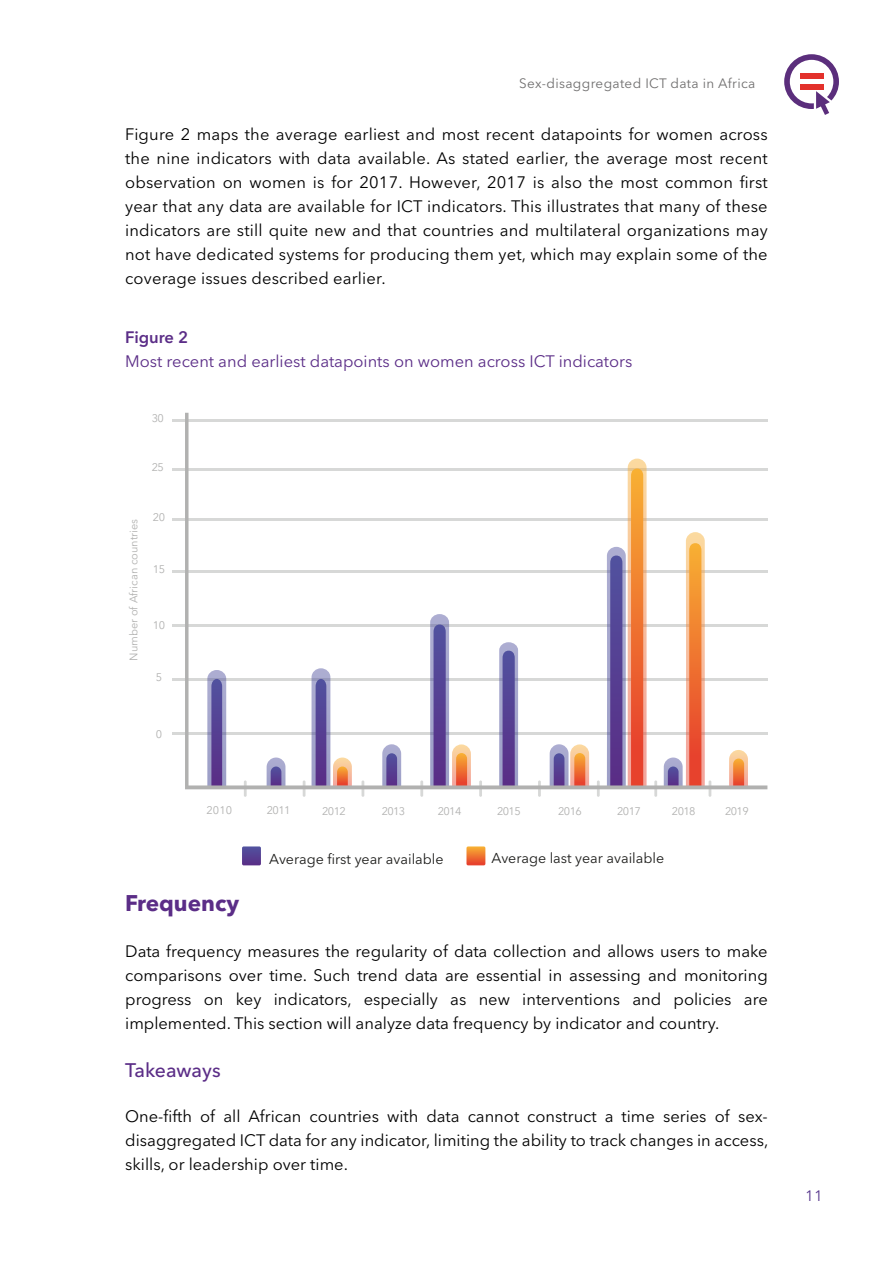
<style>
.page{position:relative;width:893px;height:1263px;background:#fff}
.page>*{position:absolute;margin:0;border:0;box-sizing:border-box;transform-origin:0 0}
.t1{font:700 22.5px "Avenir Next LT Pro";color:#5b2d87}
.t2{font:500 19.5px "Avenir Next LT Pro";color:#5b2d87}
.t3{font:16.5px/24px "Avenir Next LT Pro";color:#000;text-align:justify}
.t4{font:16.5px "Avenir Next LT Pro";color:#5b2d87}
.t5{font:600 16.5px "Avenir Next LT Pro";color:#5b2d87}
.t6{font:15px "Avenir Next LT Pro";color:#5a3b8f}
.t7{font:14.25px "Avenir Next LT Pro";color:#1d1d1b}
.t8{font:13.5px "Avenir Next LT Pro";letter-spacing:.025em;color:#706f6f}
.t9{font:10.95px "Avenir Next LT Pro";letter-spacing:-.06em;color:#b1b1b0}
.t10{font:10.95px "Avenir Next LT Pro";color:#b1b1b0}
</style>
<div class="page">
<svg style="left:784px;top:54px;width:55px;height:61px"></svg>
<div style="left:800px;top:73px;width:23px;height:6px;background:#e3312b"></div>
<div style="left:800px;top:85px;width:23px;height:5px;background:#e3312b"></div>
<hr style="left:172px;top:733px;width:596px;height:2px;background:#d7d8d7">
<hr style="left:172px;top:679px;width:596px;height:2px;background:#d7d8d7">
<hr style="left:172px;top:624px;width:596px;height:2px;background:#d7d8d7">
<hr style="left:172px;top:570px;width:596px;height:2px;background:#d7d8d7">
<hr style="left:172px;top:518px;width:596px;height:2px;background:#d7d8d7">
<hr style="left:172px;top:469px;width:596px;height:2px;background:#d7d8d7">
<hr style="left:172px;top:420px;width:596px;height:2px;background:#d7d8d7">
<hr style="left:244px;top:780px;width:3px;height:17px;background:#d7d8d7">
<svg style="left:303px;top:789px;width:2px;height:8px"></svg>
<svg style="left:362px;top:789px;width:2px;height:8px"></svg>
<hr style="left:420px;top:780px;width:3px;height:17px;background:#d7d8d7">
<hr style="left:479px;top:780px;width:3px;height:17px;background:#d7d8d7">
<hr style="left:538px;top:780px;width:3px;height:17px;background:#d7d8d7">
<hr style="left:654px;top:780px;width:3px;height:17px;background:#d7d8d7">
<hr style="left:597px;top:780px;width:3px;height:17px;background:#d7d8d7">
<svg style="left:664px;top:789px;width:47px;height:8px"></svg>
<svg style="left:185px;top:413px;width:582px;height:376px"></svg>
<svg style="left:242px;top:846px;width:19px;height:19px"></svg>
<svg style="left:466px;top:846px;width:19px;height:19px"></svg>
<p class="t8" style="left:519px;top:76px;width:238px">Sex-disaggregated ICT data in Africa</p>
<p class="t3" style="left:125px;top:122px;width:644px">Figure 2 maps the average earliest and most recent datapoints for women across the nine indicators with data available. As stated earlier, the average most recent observation on women is for 2017. However, 2017 is also the most common first year that any data are available for ICT indicators. This illustrates that many of these indicators are still quite new and that countries and multilateral organizations may not have dedicated systems for producing them yet, which may explain some of the coverage issues described earlier.</p>
<p class="t5" style="left:125px;top:328px;width:64px">Figure 2</p>
<p class="t4" style="left:125px;top:352px;width:509px">Most recent and earliest datapoints on women across ICT indicators</p>
<p class="t9" style="left:152px;top:411px;width:14px">30</p>
<p class="t9" style="left:152px;top:461px;width:14px">25</p>
<p class="t10" style="left:127px;top:661px;width:143px;rotate:-90deg">Number of African countries</p>
<p class="t9" style="left:153px;top:510px;width:14px">20</p>
<p class="t9" style="left:153px;top:562px;width:14px">15</p>
<p class="t9" style="left:153px;top:618px;width:14px">10</p>
<p class="t9" style="left:156px;top:671px;width:8px">5</p>
<p class="t9" style="left:156px;top:728px;width:8px">0</p>
<p class="t9" style="left:207px;top:804px;width:27px">2010</p>
<p class="t9" style="left:267px;top:804px;width:25px">2011</p>
<p class="t9" style="left:322px;top:804px;width:25px">2012</p>
<p class="t9" style="left:382px;top:804px;width:25px">2013</p>
<p class="t9" style="left:438px;top:804px;width:25px">2014</p>
<p class="t9" style="left:497px;top:804px;width:25px">2015</p>
<p class="t9" style="left:558px;top:804px;width:25px">2016</p>
<p class="t9" style="left:617px;top:804px;width:25px">2017</p>
<p class="t9" style="left:672px;top:804px;width:25px">2018</p>
<p class="t9" style="left:725px;top:804px;width:25px">2019</p>
<p class="t7" style="left:269px;top:850px;width:176px">Average first year available</p>
<p class="t7" style="left:491px;top:850px;width:174px">Average last year available</p>
<h1 class="t1" style="left:125px;top:889px;width:115px">Frequency</h1>
<p class="t3" style="left:125px;top:939px;width:644px">Data frequency measures the regularity of data collection and allows users to make comparisons over time. Such trend data are essential in assessing and monitoring progress on key indicators, especially as new interventions and policies are implemented. This section will analyze data frequency by indicator and country.</p>
<p class="t2" style="left:125px;top:1058px;width:97px">Takeaways</p>
<p class="t3" style="left:125px;top:1104px;width:645px">One-fifth of all African countries with data cannot construct a time series of sex&shy;disaggregated ICT data for any indicator, limiting the ability to track changes in access, skills, or leadership over time.</p>
<p class="t6" style="left:805px;top:1187px;width:19px">11</p>
</div>
